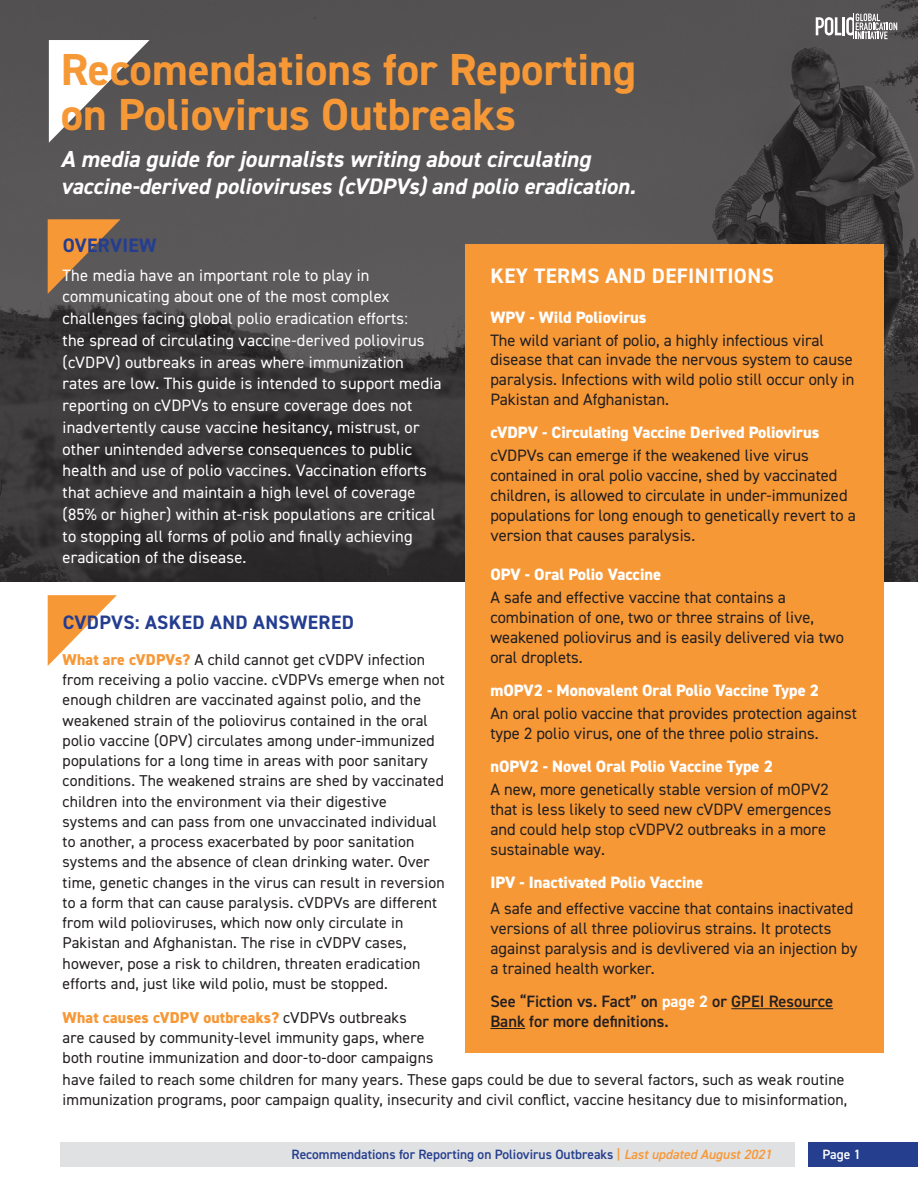
<style>
.page{position:relative;width:918px;height:1188px;background:#fff}
.page>*{position:absolute;margin:0;border:0;box-sizing:border-box;transform-origin:0 0}
.t1{font:700 45px "DIN2014";color:#f79837}
.t2{font:italic 700 23.25px "DIN2014";color:#fff}
.t3{font:italic 700 22.5px "DIN2014";color:#fff}
.t4{font:700 21px "DIN2014";letter-spacing:.02em;color:#fff}
.t5{font:700 19.5px "DIN2014";letter-spacing:.02em;color:#243d91}
.t6{font:16.5px/19.8px "DIN2014";color:#231f20}
.Paragraph_Style{font:16.5px/21.8px "DIN2014";letter-spacing:.01em;color:#fff}
.t7{font:800 16.5px "DIN2014";color:#fff}
.t8{font:600 16.5px/19.8px "DIN2014";color:#231f20}
.t9{font:15.75px/20.2px "DIN2014";letter-spacing:.01em;color:#231f20}
.t10{font:600 13.5px "DIN2014";color:#253f8e}
.t11{font:600 13.5px "DIN2014";color:#fff}
.s1{font-weight:700;color:#fff}
.s2{font-weight:800;color:#f79837}
.s3{color:#f79837}
.s4{font-style:italic;color:#f79837}
</style>
<div class="page">
<div style="left:60px;top:1142px;width:734px;height:24px;background:#e0e1e3"></div>
<div style="left:809px;top:1142px;width:109px;height:24px;background:#253f8e"></div>
<svg style="left:0;top:0;width:918px;height:581px;background:#4a4748"></svg>
<svg style="left:49px;top:40px;width:101px;height:103px"></svg>
<svg style="left:48px;top:595px;width:69px;height:71px"></svg>
<svg style="left:48px;top:219px;width:73px;height:75px;background:#a77748"></svg>
<div style="left:465px;top:245px;width:418px;height:808px;background:#f79837"></div>
<hr style="left:731px;top:1008px;width:102px;height:1px;background:#231f20">
<hr style="left:490px;top:1028px;width:35px;height:1px;background:#231f20">
<svg style="left:816px;top:14px;width:81px;height:25px"></svg>
<p class="t1" style="left:61px;top:40px;width:577px">Recomendations for Reporting</p>
<p class="t1" style="left:61px;top:85px;width:457px">on Poliovirus Outbreaks</p>
<p class="t2" style="left:61px;top:144px;width:531px">A media guide for journalists writing about circulating</p>
<p class="t3" style="left:61px;top:172px;width:576px">vaccine-derived polioviruses (cVDPVs) and polio eradication.</p>
<p class="t5" style="left:63px;top:232px;width:95px">OVERVIEW</p>
<p class="Paragraph_Style" style="left:63px;top:264px;width:381px">The media have an important role to play in communicating about one of the most complex challenges facing global polio eradication efforts:<br>the spread of circulating vaccine-derived poliovirus (cVDPV) outbreaks in areas where immunization rates are low. This guide is intended to support media reporting on cVDPVs to ensure coverage does not inadvertently cause vaccine hesitancy, mistrust, or other unintended adverse consequences to public health and use of polio vaccines. Vaccination efforts that achieve and maintain a high level of coverage (85% or higher) within at-risk populations are critical to stopping all forms of polio and finally achieving eradication of the disease.</p>
<p class="t4" style="left:490px;top:261px;width:285px">KEY TERMS AND DEFINITIONS</p>
<p class="t7" style="left:490px;top:306px;width:158px">WPV - Wild Poliovirus</p>
<p class="t6" style="left:490px;top:330px;width:366px">The wild variant of polio, a highly infectious viral disease that can invade the nervous system to cause paralysis. Infections with wild polio still occur only in Pakistan and Afghanistan.</p>
<p class="t7" style="left:490px;top:422px;width:331px">cVDPV - Circulating Vaccine Derived Poliovirus</p>
<p class="t6" style="left:490px;top:446px;width:367px">cVDPVs can emerge if the weakened live virus contained in oral polio vaccine, shed by vaccinated children, is allowed to circulate in under-immunized populations for long enough to genetically revert to a version that causes paralysis.</p>
<p class="t7" style="left:490px;top:564px;width:172px">OPV - Oral Polio Vaccine</p>
<p class="t6" style="left:490px;top:587px;width:355px">A safe and effective vaccine that contains a combination of one, two or three strains of live, weakened poliovirus and is easily delivered via two oral droplets.</p>
<p class="t7" style="left:490px;top:679px;width:330px">mOPV2 - Monovalent Oral Polio Vaccine Type 2</p>
<p class="t6" style="left:490px;top:703px;width:368px">An oral polio vaccine that provides protection against type 2 polio virus, one of the three polio strains.</p>
<p class="t7" style="left:490px;top:755px;width:284px">nOPV2 - Novel Oral Polio Vaccine Type 2</p>
<p class="t6" style="left:490px;top:779px;width:343px">A new, more genetically stable version of mOPV2 that is less likely to seed new cVDPV emergences and could help stop cVDPV2 outbreaks in a more sustainable way.</p>
<p class="t7" style="left:490px;top:871px;width:214px">IPV - Inactivated Polio Vaccine</p>
<p class="t6" style="left:490px;top:898px;width:369px">A safe and effective vaccine that contains inactivated versions of all three poliovirus strains. It protects against paralysis and is devlivered via an injection by a trained health worker.</p>
<p class="t8" style="left:490px;top:991px;width:344px">See “Fiction vs. Fact” on <span class="s1">page 2</span> or GPEI Resource<br>Bank for more definitions.</p>
<p class="t5" style="left:63px;top:609px;width:293px">CVDPVS: ASKED AND ANSWERED</p>
<p class="t9" style="left:63px;top:649px;width:384px"><span class="s2">What are cVDPVs?</span> A child cannot get cVDPV infection from receiving a polio vaccine. cVDPVs emerge when not enough children are vaccinated against polio, and the weakened strain of the poliovirus contained in the oral polio vaccine (OPV) circulates among under-immunized populations for a long time in areas with poor sanitary conditions. The weakened strains are shed by vaccinated children into the environment via their digestive systems and can pass from one unvaccinated individual to another, a process exacerbated by poor sanitation systems and the absence of clean drinking water. Over time, genetic changes in the virus can result in reversion to a form that can cause paralysis. cVDPVs are different from wild polioviruses, which now only circulate in Pakistan and Afghanistan. The rise in cVDPV cases, however, pose a risk to children, threaten eradication efforts and, just like wild polio, must be stopped.</p>
<p class="t9" style="left:63px;top:1007px;width:372px"><span class="s2">What causes cVDPV outbreaks?</span> cVDPVs outbreaks<br>are caused by community-level immunity gaps, where both routine immunization and door-to-door campaigns</p>
<p class="t9" style="left:63px;top:1069px;width:786px">have failed to reach some children for many years. These gaps could be due to several factors, such as weak routine immunization programs, poor campaign quality, insecurity and civil conflict, vaccine hesitancy due to misinformation,</p>
<p class="t10" style="left:292px;top:1145px;width:482px">Recommendations for Reporting on Poliovirus Outbreaks <span class="s3">|</span> <span class="s4">Last updated August 2021</span></p>
<p class="t11" style="left:823px;top:1145px;width:40px">Page 1</p>
</div>
